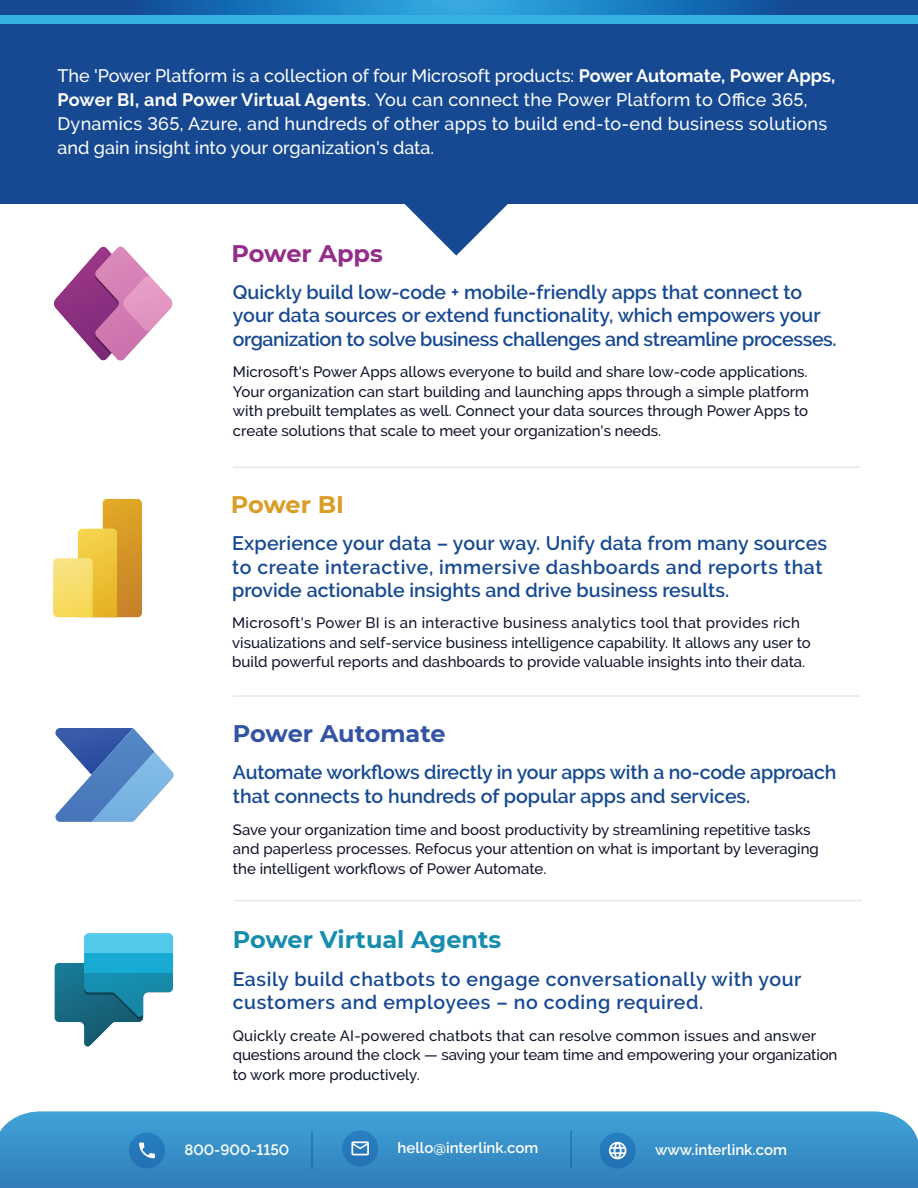
<style>
.page{position:relative;width:918px;height:1188px;background:#fff}
.page>*{position:absolute;margin:0;border:0;box-sizing:border-box;transform-origin:0 0}
.t1{font:700 24px "Montserrat";color:#168dae}
.t2{font:700 24px "Montserrat";letter-spacing:-.01em;color:#3354a5}
.t3{font:700 24px "Montserrat";color:#932d88}
.t4{font:700 24px "Montserrat";letter-spacing:-.01em;color:#da9d28}
.t5{font:600 19.5px/23.4px "Raleway";color:#164992}
.t6{font:600 19.5px/23.4px "Raleway";letter-spacing:.03em;color:#164992}
.t7{font:500 18px/24px "Raleway";letter-spacing:.005em;color:#fff}
.t8{font:500 15px/19.5px "Raleway";color:#10132b}
.t9{font:600 15px "Raleway";color:#fff}
.s1{font-weight:700}
</style>
<div class="page">
<div style="left:0;top:0;width:918px;height:203px;background:#164992"></div>
<svg style="left:404px;top:203px;width:104px;height:53px"></svg>
<svg style="left:54px;top:963px;width:119px;height:84px"></svg>
<div style="left:84px;top:933px;width:89px;height:20px;background:#52c8eb"></div>
<div style="left:84px;top:953px;width:89px;height:20px;background:#17aad2"></div>
<svg style="left:55px;top:728px;width:119px;height:94px"></svg>
<svg style="left:53px;top:499px;width:89px;height:118px"></svg>
<svg style="left:54px;top:246px;width:119px;height:115px"></svg>
<hr style="left:233px;top:467px;width:627px;height:1px;background:#e6e7e8">
<hr style="left:233px;top:695px;width:627px;height:2px;background:#e6e7e8">
<hr style="left:235px;top:900px;width:627px;height:1px;background:#e6e7e8">
<div style="left:0;top:0;width:918px;height:23px;background:#37b1e1"></div>
<svg style="left:0;top:0;width:918px;height:14px;background:#1b6eb3"></svg>
<svg style="left:0;top:1111px;width:918px;height:77px;background:#3b91c8"></svg>
<hr style="left:311px;top:1131px;width:2px;height:38px;background:#2d98d5">
<div style="left:129px;top:1132px;width:36px;height:36px;background:#2578ba;border-radius:50%"></div>
<svg style="left:139px;top:1143px;width:16px;height:15px"></svg>
<div style="left:342px;top:1130px;width:36px;height:36px;background:#2679bb;border-radius:50%"></div>
<svg style="left:351px;top:1141px;width:18px;height:14px"></svg>
<div style="left:600px;top:1133px;width:36px;height:36px;background:#2578ba;border-radius:50%"></div>
<svg style="left:609px;top:1142px;width:17px;height:17px"></svg>
<hr style="left:570px;top:1130px;width:1px;height:38px;background:#2d98d5">
<p class="t7" style="left:57px;top:63px;width:779px">The 'Power Platform is a collection of four Microsoft products: <span class="s1">Power Automate, Power Apps, Power BI, and Power Virtual Agents</span>. You can connect the Power Platform to Office 365, Dynamics 365, Azure, and hundreds of other apps to build end-to-end business solutions and gain insight into your organization's data.</p>
<h1 class="t3" style="left:232px;top:236px;width:153px">Power Apps</h1>
<h2 class="t5" style="left:233px;top:280px;width:605px">Quickly build low-code + mobile-friendly apps that connect to your data sources or extend functionality, which empowers your organization to solve business challenges and streamline processes.</h2>
<p class="t8" style="left:233px;top:362px;width:578px;text-align:justify">Microsoft's Power Apps allows everyone to build and share low-code applications.<br>Your organization can start building and launching apps through a simple platform with prebuilt templates as well. Connect your data sources through Power Apps to create solutions that scale to meet your organization's needs.</p>
<h1 class="t4" style="left:231px;top:487px;width:115px">Power BI</h1>
<h2 class="t5" style="left:232px;top:532px;width:597px">Experience your data – your way. Unify data from many sources to create interactive, immersive dashboards and reports that provide actionable insights and drive business results.</h2>
<p class="t8" style="left:232px;top:613px;width:580px">Microsoft's Power BI is an interactive business analytics tool that provides rich visualizations and self-service business intelligence capability. It allows any user to build powerful reports and dashboards to provide valuable insights into their data.</p>
<h1 class="t2" style="left:233px;top:716px;width:214px">Power Automate</h1>
<h2 class="t5" style="left:233px;top:761px;width:605px">Automate workflows directly in your apps with a no-code approach that connects to hundreds of popular apps and services.</h2>
<p class="t8" style="left:233px;top:820px;width:587px">Save your organization time and boost productivity by streamlining repetitive tasks and paperless processes. Refocus your attention on what is important by leveraging the intelligent workflows of Power Automate.</p>
<h1 class="t1" style="left:233px;top:922px;width:270px">Power Virtual Agents</h1>
<h2 class="t6" style="left:233px;top:967px;width:570px">Easily build chatbots to engage conversationally with your customers and employees – no coding required.</h2>
<p class="t8" style="left:233px;top:1026px;width:606px">Quickly create AI-powered chatbots that can resolve common issues and answer questions around the clock — saving your team time and empowering your organization to work more productively.</p>
<p class="t9" style="left:184px;top:1141px;width:106px">800-900-1150</p>
<p class="t9" style="left:398px;top:1139px;width:142px">hello@interlink.com</p>
<p class="t9" style="left:655px;top:1141px;width:133px">www.interlink.com</p>
</div>
